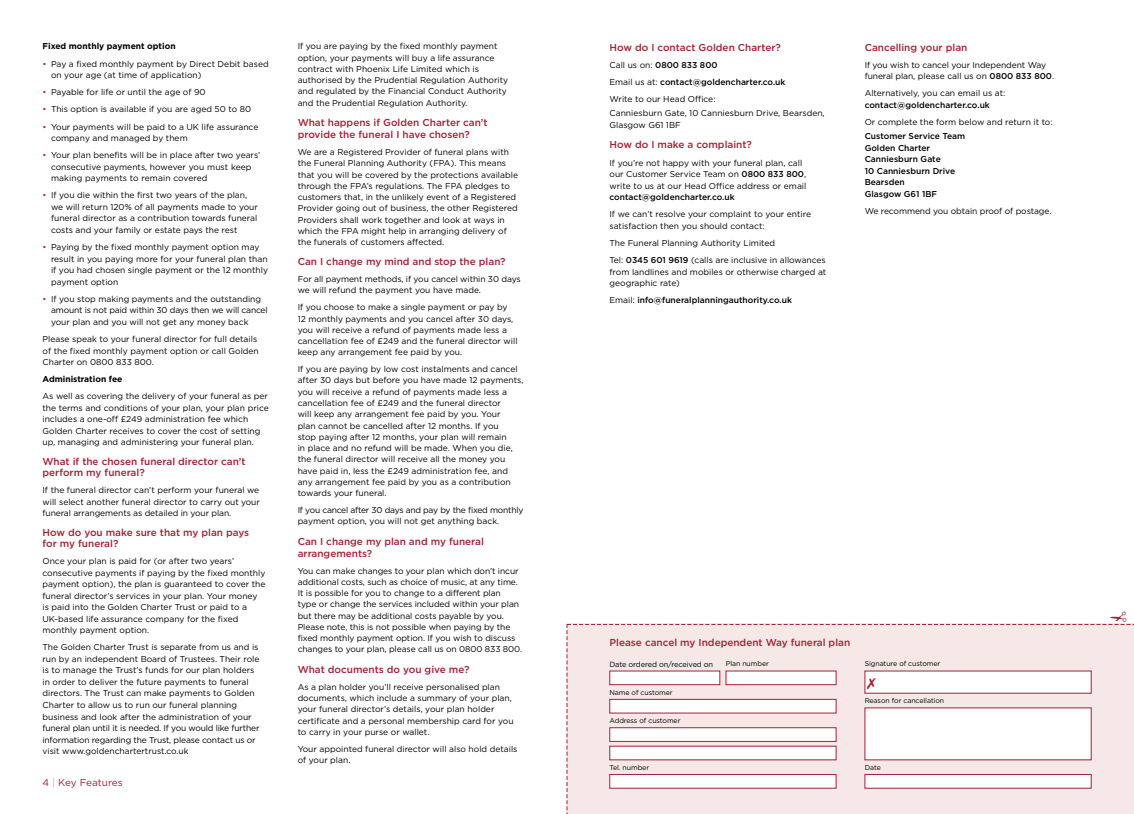
<style>
.page{position:relative;width:1134px;height:814px;background:#fff}
.page>*{position:absolute;margin:0;border:0;box-sizing:border-box;transform-origin:0 0}
.t1{font:500 10px/11.1px "Gotham";color:#a42135}
.t2{font:10px "Gotham";letter-spacing:-.005em;color:#a42135}
.t3{font:8.5px/11.5px "Gotham";color:#000}
.t4{font:500 8.5px/11.5px "Gotham";color:#000}
.t5{font:8.5px/11.3px "Gotham";letter-spacing:-.025em;color:#000}
.t6{font:700 8.5px "Gotham";color:#000}
.t7{font:7.5px "Gotham";letter-spacing:-.02em;color:#000}
.t8{font:7px "Gotham";letter-spacing:-.01em;color:#000}
.s1{color:#a42135}
.s2{color:#d8a5a0}
.s3{font-weight:500}
.s4{font-weight:400}
</style>
<div class="page">
<svg style="left:567px;top:623px;width:567px;height:191px"></svg>
<p class="t6" style="left:43px;top:41px;width:135px">Fixed monthly payment option</p>
<p class="t3" style="left:51px;top:58px;width:219px;text-indent:-8px"><span class="s1">•</span> Pay a fixed monthly payment by Direct Debit based on your age (at time of application)</p>
<p class="t3" style="left:43px;top:86px;width:165px"><span class="s1">•</span> Payable for life or until the age of 90</p>
<p class="t3" style="left:43px;top:104px;width:210px"><span class="s1">•</span> This option is available if you are aged 50 to 80</p>
<p class="t3" style="left:51px;top:121px;width:209px;text-indent:-8px"><span class="s1">•</span> Your payments will be paid to a UK life assurance company and managed by them</p>
<p class="t3" style="left:51px;top:149px;width:211px;text-indent:-8px"><span class="s1">•</span> Your plan benefits will be in place after two years’ consecutive payments, however you must keep making payments to remain covered</p>
<p class="t3" style="left:51px;top:190px;width:208px;text-indent:-8px"><span class="s1">•</span> If you die within the first two years of the plan, we will return 120% of all payments made to your funeral director as a contribution towards funeral costs and your family or estate pays the rest</p>
<p class="t3" style="left:51px;top:241px;width:219px;text-indent:-8px"><span class="s1">•</span> Paying by the fixed monthly payment option may result in you paying more for your funeral plan than if you had chosen single payment or the 12 monthly payment option</p>
<p class="t3" style="left:51px;top:293px;width:218px;text-indent:-8px"><span class="s1">•</span> If you stop making payments and the outstanding amount is not paid within 30 days then we will cancel your plan and you will not get any money back</p>
<p class="t3" style="left:43px;top:333px;width:218px">Please speak to your funeral director for full details of the fixed monthly payment option or call Golden<br>Charter on 0800 833 800.</p>
<p class="t6" style="left:43px;top:374px;width:81px">Administration fee</p>
<p class="t3" style="left:43px;top:390px;width:228px">As well as covering the delivery of your funeral as per the terms and conditions of your plan, your plan price includes a one-off £249 administration fee which Golden Charter receives to cover the cost of setting up, managing and administering your funeral plan.</p>
<p class="t1" style="left:43px;top:456px;width:205px">What if the chosen funeral director can’t perform my funeral?</p>
<p class="t3" style="left:43px;top:484px;width:219px;text-align:justify">If the funeral director can’t perform your funeral we will select another funeral director to carry out your funeral arrangements as detailed in your plan.</p>
<p class="t1" style="left:43px;top:527px;width:208px">How do you make sure that my plan pays for my funeral?</p>
<p class="t3" style="left:43px;top:555px;width:224px">Once your plan is paid for (or after two years’ consecutive payments if paying by the fixed monthly payment option), the plan is guaranteed to cover the funeral director’s services in your plan. Your money is paid into the Golden Charter Trust or paid to a UK-based life assurance company for the fixed monthly payment option.</p>
<p class="t3" style="left:43px;top:641px;width:218px">The Golden Charter Trust is separate from us and is run by an independent Board of Trustees. Their role is to manage the Trust’s funds for our plan holders in order to deliver the future payments to funeral directors. The Trust can make payments to Golden Charter to allow us to run our funeral planning business and look after the administration of your funeral plan until it is needed. If you would like further information regarding the Trust, please contact us or visit www.goldenchartertrust.co.uk</p>
<p class="t2" style="left:43px;top:776px;width:82px">4 <span class="s2">|</span> Key Features</p>
<p class="t3" style="left:298px;top:41px;width:212px">If you are paying by the fixed monthly payment option, your payments will buy a life assurance contract with Phoenix Life Limited which is authorised by the Prudential Regulation Authority and regulated by the Financial Conduct Authority and the Prudential Regulation Authority.</p>
<p class="t1" style="left:298px;top:116px;width:192px;line-height:12px">What happens if Golden Charter can’t provide the funeral I have chosen?</p>
<p class="t3" style="left:298px;top:146px;width:222px">We are a Registered Provider of funeral plans with the Funeral Planning Authority (FPA). This means that you will be covered by the protections available through the FPA’s regulations. The FPA pledges to customers that, in the unlikely event of a Registered Provider going out of business, the other Registered Providers shall work together and look at ways in which the FPA might help in arranging delivery of the funerals of customers affected.</p>
<p class="t1" style="left:298px;top:256px;width:209px">Can I change my mind and stop the plan?</p>
<p class="t3" style="left:298px;top:273px;width:225px">For all payment methods, if you cancel within 30 days we will refund the payment you have made.</p>
<p class="t3" style="left:298px;top:301px;width:221px">If you choose to make a single payment or pay by 12 monthly payments and you cancel after 30 days, you will receive a refund of payments made less a cancellation fee of £249 and the funeral director will keep any arrangement fee paid by you.</p>
<p class="t3" style="left:298px;top:363px;width:227px">If you are paying by low cost instalments and cancel after 30 days but before you have made 12 payments, you will receive a refund of payments made less a cancellation fee of £249 and the funeral director<br>will keep any arrangement fee paid by you. Your<br>plan cannot be cancelled after 12 months. If you<br>stop paying after 12 months, your plan will remain<br>in place and no refund will be made. When you die, the funeral director will receive all the money you have paid in, less the £249 administration fee, and any arrangement fee paid by you as a contribution towards your funeral.</p>
<p class="t5" style="left:298px;top:504px;width:227px">If you cancel after 30 days and pay by the fixed monthly payment option, you will not get anything back.</p>
<p class="t1" style="left:298px;top:535px;width:188px;line-height:12px">Can I change my plan and my funeral arrangements?</p>
<p class="t3" style="left:298px;top:565px;width:226px">You can make changes to your plan which don’t incur additional costs, such as choice of music, at any time.<br>It is possible for you to change to a different plan<br>type or change the services included within your plan but there may be additional costs payable by you.<br>Please note, this is not possible when paying by the fixed monthly payment option. If you wish to discuss changes to your plan, please call us on 0800 833 800.</p>
<p class="t1" style="left:298px;top:663px;width:173px">What documents do you give me?</p>
<p class="t3" style="left:298px;top:681px;width:217px">As a plan holder you’ll receive personalised plan documents, which include a summary of your plan, your funeral director’s details, your plan holder certificate and a personal membership card for you to carry in your purse or wallet.</p>
<p class="t3" style="left:298px;top:743px;width:221px">Your appointed funeral director will also hold details of your plan.</p>
<p class="t1" style="left:609px;top:41px;width:173px">How do I contact Golden Charter?</p>
<p class="t3" style="left:609px;top:56px;width:177px;line-height:17.2px">Call us on: <span class="s3">0800 833 800<br></span>Email us at: <span class="s3">contact@goldencharter.co.uk<br></span>Write to our Head Office:</p>
<p class="t3" style="left:609px;top:108px;width:217px">Canniesburn Gate, 10 Canniesburn Drive, Bearsden,<br>Glasgow G61 1BF</p>
<p class="t1" style="left:609px;top:139px;width:144px">How do I make a complaint?</p>
<p class="t3" style="left:609px;top:157px;width:198px">If you’re not happy with your funeral plan, call our Customer Service Team on <span class="s3">0800 833 800</span>, write to us at our Head Office address or email</p>
<p class="t4" style="left:609px;top:191px;width:127px">contact@goldencharter.co.uk</p>
<p class="t3" style="left:609px;top:208px;width:203px">If we can’t resolve your complaint to your entire satisfaction then you should contact:</p>
<p class="t3" style="left:609px;top:234px;width:218px;line-height:17.2px">The Funeral Planning Authority Limited<br>Tel: <span class="s3">0345 601 9619</span> (calls are inclusive in allowances</p>
<p class="t3" style="left:609px;top:266px;width:218px">from landlines and mobiles or otherwise charged at geographic rate)</p>
<p class="t4" style="left:609px;top:294px;width:184px"><span class="s4">Email:</span> info@funeralplanningauthority.co.uk</p>
<p class="t1" style="left:865px;top:41px;width:104px">Cancelling your plan</p>
<p class="t3" style="left:865px;top:59px;width:191px">If you wish to cancel your Independent Way funeral plan, please call us on <span class="s3">0800 833 800</span>.</p>
<p class="t3" style="left:865px;top:88px;width:142px">Alternatively, you can email us at:</p>
<p class="t4" style="left:865px;top:99px;width:127px">contact@goldencharter.co.uk</p>
<p class="t3" style="left:865px;top:116px;width:189px">Or complete the form below and return it to:</p>
<p class="t4" style="left:865px;top:131px;width:102px">Customer Service Team<br>Golden Charter<br>Canniesburn Gate<br>10 Canniesburn Drive<br>Bearsden<br>Glasgow G61 1BF</p>
<p class="t3" style="left:865px;top:205px;width:188px">We recommend you obtain proof of postage.</p>
<p class="t1" style="left:609px;top:637px;width:242px">Please cancel my Independent Way funeral plan</p>
<p class="t7" style="left:609px;top:659px;width:105px">Date ordered on/received on</p>
<p class="t8" style="left:726px;top:659px;width:45px">Plan number</p>
<p class="t8" style="left:865px;top:659px;width:77px">Signature of customer</p>
<p class="t8" style="left:609px;top:688px;width:65px">Name of customer</p>
<p class="t8" style="left:609px;top:716px;width:73px">Address of customer</p>
<p class="t8" style="left:865px;top:696px;width:81px">Reason for cancellation</p>
<p class="t8" style="left:609px;top:763px;width:41px">Tel. number</p>
<p class="t8" style="left:865px;top:763px;width:18px">Date</p>
</div>
